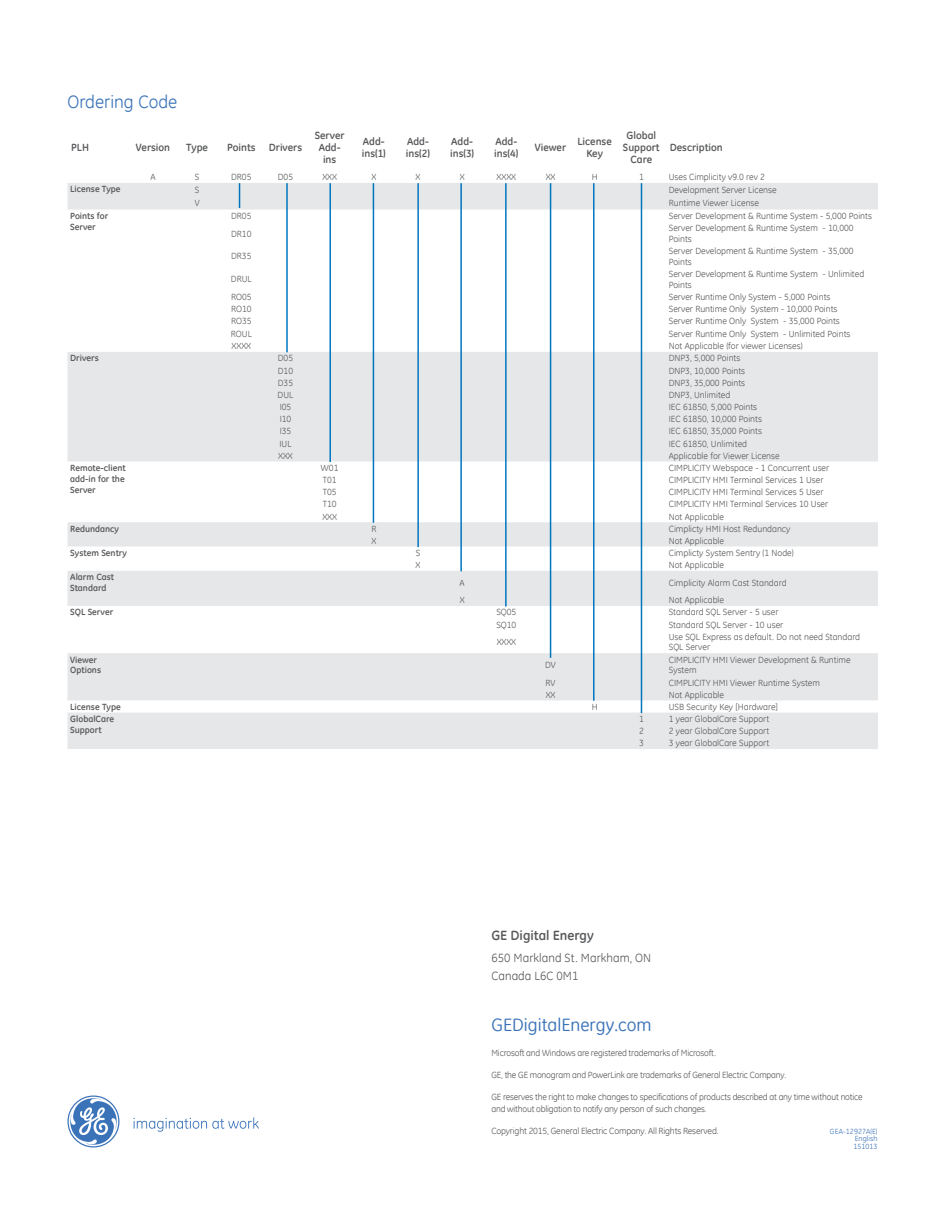
<style>
.page{position:relative;width:945px;height:1215px;background:#fff}
.page>*{position:absolute;margin:0;border:0;box-sizing:border-box;transform-origin:0 0}
.t1{font:18px "GE Inspira";color:#3b73b9}
.t2{font:18px "GE Inspira";color:#3b73b9}
.t3{font:700 13.5px "GE Inspira";color:#58595b}
.t4{font:12px/17.2px "GE Inspira";letter-spacing:.005em;color:#58595b}
.t5{font:700 10.5px/12px "GE Inspira";color:#58595b}
.t6{font:9px/10.8px "GE Inspira";color:#58595b}
.t7{font:9px/11.2px "GE Inspira";letter-spacing:-.02em;color:#58595b}
.t8{font:700 9px/10.8px "GE Inspira";color:#58595b}
.t9{font:7.5px/7.5px "GE Inspira";letter-spacing:.005em;color:#3b73b9;text-align:justify}
</style>
<div class="page">
<svg style="left:133px;top:1117px;width:126px;height:15px"></svg>
<svg style="left:68px;top:1096px;width:51px;height:52px"></svg>
<svg style="left:68px;top:183px;width:810px;height:566px"></svg>
<hr style="left:641px;top:183px;width:1px;height:530px;background:#0076c0">
<hr style="left:593px;top:183px;width:2px;height:518px;background:#0076c0">
<hr style="left:550px;top:183px;width:1px;height:475px;background:#0076c0">
<hr style="left:505px;top:183px;width:2px;height:424px;background:#0076c0">
<hr style="left:460px;top:183px;width:2px;height:388px;background:#0076c0">
<hr style="left:417px;top:183px;width:2px;height:364px;background:#0076c0">
<hr style="left:373px;top:183px;width:1px;height:340px;background:#0076c0">
<hr style="left:329px;top:183px;width:2px;height:279px;background:#0076c0">
<hr style="left:286px;top:183px;width:2px;height:169px;background:#0076c0">
<svg style="left:239px;top:183px;width:1px;height:25px"></svg>
<h1 class="t2" style="left:68px;top:90px;width:111px">Ordering Code</h1>
<p class="t5" style="left:71px;top:141px;width:19px">PLH</p>
<p class="t5" style="left:136px;top:141px;width:36px">Version</p>
<p class="t5" style="left:186px;top:141px;width:23px">Type</p>
<p class="t5" style="left:227px;top:141px;width:30px">Points</p>
<p class="t5" style="left:269px;top:141px;width:35px">Drivers</p>
<p class="t5" style="left:315px;top:129px;width:31px;text-align:center">Server<br>Add&shy;ins</p>
<p class="t5" style="left:362px;top:135px;width:26px">Add&shy;ins(1)</p>
<p class="t5" style="left:406px;top:135px;width:26px">Add&shy;ins(2)</p>
<p class="t5" style="left:450px;top:135px;width:26px">Add&shy;ins(3)</p>
<p class="t5" style="left:494px;top:135px;width:26px">Add&shy;ins(4)</p>
<p class="t5" style="left:535px;top:141px;width:33px">Viewer</p>
<p class="t5" style="left:577px;top:135px;width:36px;text-align:center">License<br>Key</p>
<p class="t5" style="left:623px;top:129px;width:38px;text-align:center">Global<br>Support<br>Care</p>
<p class="t5" style="left:670px;top:141px;width:55px">Description</p>
<p class="t6" style="left:150px;top:171px;width:7px">A</p>
<p class="t6" style="left:195px;top:171px;width:6px">S</p>
<p class="t6" style="left:231px;top:171px;width:22px">DR05</p>
<p class="t6" style="left:278px;top:171px;width:17px">D05</p>
<p class="t6" style="left:322px;top:171px;width:16px">XXX</p>
<p class="t6" style="left:371px;top:171px;width:6px">X</p>
<p class="t6" style="left:416px;top:171px;width:6px">X</p>
<p class="t6" style="left:460px;top:171px;width:6px">X</p>
<p class="t6" style="left:497px;top:171px;width:21px">XXXX</p>
<p class="t6" style="left:546px;top:171px;width:11px">XX</p>
<p class="t6" style="left:592px;top:171px;width:7px">H</p>
<p class="t6" style="left:639px;top:171px;width:6px">1</p>
<p class="t6" style="left:669px;top:171px;width:98px">Uses Cimplicity v9.0 rev 2</p>
<p class="t8" style="left:70px;top:184px;width:52px">License Type</p>
<p class="t6" style="left:195px;top:184px;width:6px">S</p>
<p class="t6" style="left:669px;top:184px;width:109px">Development Server License</p>
<p class="t6" style="left:195px;top:198px;width:7px">V</p>
<p class="t6" style="left:669px;top:198px;width:92px">Runtime Viewer License</p>
<p class="t8" style="left:70px;top:210px;width:39px">Points for<br>Server</p>
<p class="t6" style="left:231px;top:210px;width:22px">DR05</p>
<p class="t6" style="left:669px;top:210px;width:205px">Server Development &amp; Runtime System - 5,000 Points</p>
<p class="t6" style="left:231px;top:228px;width:22px">DR10</p>
<p class="t6" style="left:669px;top:222px;width:186px">Server Development &amp; Runtime System - 10,000<br>Points</p>
<p class="t6" style="left:231px;top:251px;width:22px">DR35</p>
<p class="t6" style="left:669px;top:245px;width:186px">Server Development &amp; Runtime System - 35,000<br>Points</p>
<p class="t6" style="left:231px;top:274px;width:22px">DRUL</p>
<p class="t6" style="left:669px;top:268px;width:197px">Server Development &amp; Runtime System - Unlimited<br>Points</p>
<p class="t6" style="left:231px;top:291px;width:22px">RO05</p>
<p class="t6" style="left:669px;top:291px;width:163px">Server Runtime Only System - 5,000 Points</p>
<p class="t6" style="left:231px;top:303px;width:22px">RO10</p>
<p class="t6" style="left:669px;top:303px;width:170px">Server Runtime Only System - 10,000 Points</p>
<p class="t6" style="left:231px;top:316px;width:22px">RO35</p>
<p class="t6" style="left:669px;top:316px;width:173px">Server Runtime Only System - 35,000 Points</p>
<p class="t6" style="left:231px;top:328px;width:23px">ROUL</p>
<p class="t6" style="left:669px;top:328px;width:183px">Server Runtime Only System - Unlimited Points</p>
<p class="t6" style="left:232px;top:341px;width:21px">XXXX</p>
<p class="t6" style="left:669px;top:341px;width:135px">Not Applicable (for viewer Licenses)</p>
<p class="t8" style="left:70px;top:353px;width:30px">Drivers</p>
<p class="t6" style="left:278px;top:353px;width:17px">D05</p>
<p class="t6" style="left:669px;top:353px;width:73px">DNP3, 5,000 Points</p>
<p class="t6" style="left:278px;top:365px;width:17px">D10</p>
<p class="t6" style="left:669px;top:365px;width:78px">DNP3, 10,000 Points</p>
<p class="t6" style="left:278px;top:377px;width:17px">D35</p>
<p class="t6" style="left:669px;top:377px;width:78px">DNP3, 35,000 Points</p>
<p class="t6" style="left:278px;top:389px;width:17px">DUL</p>
<p class="t6" style="left:669px;top:389px;width:63px">DNP3, Unlimited</p>
<p class="t6" style="left:280px;top:401px;width:13px">I05</p>
<p class="t6" style="left:669px;top:401px;width:90px">IEC 61850, 5,000 Points</p>
<p class="t6" style="left:280px;top:414px;width:13px">I10</p>
<p class="t6" style="left:669px;top:414px;width:95px">IEC 61850, 10,000 Points</p>
<p class="t6" style="left:280px;top:426px;width:13px">I35</p>
<p class="t6" style="left:669px;top:426px;width:95px">IEC 61850, 35,000 Points</p>
<p class="t6" style="left:279px;top:438px;width:14px">IUL</p>
<p class="t6" style="left:669px;top:438px;width:80px">IEC 61850, Unlimited</p>
<p class="t6" style="left:278px;top:450px;width:16px">XXX</p>
<p class="t6" style="left:669px;top:450px;width:112px">Applicable for Viewer License</p>
<p class="t8" style="left:70px;top:462px;width:57px;text-align:justify">Remote-client add-in for the Server</p>
<p class="t6" style="left:321px;top:462px;width:19px">W01</p>
<p class="t6" style="left:669px;top:462px;width:162px">CIMPLICITY Webspace - 1 Concurrent user</p>
<p class="t6" style="left:323px;top:474px;width:15px">T01</p>
<p class="t6" style="left:669px;top:474px;width:156px">CIMPLICITY HMI Terminal Services 1 User</p>
<p class="t6" style="left:323px;top:487px;width:15px">T05</p>
<p class="t6" style="left:669px;top:487px;width:156px">CIMPLICITY HMI Terminal Services 5 User</p>
<p class="t6" style="left:323px;top:499px;width:15px">T10</p>
<p class="t6" style="left:669px;top:499px;width:161px">CIMPLICITY HMI Terminal Services 10 User</p>
<p class="t6" style="left:322px;top:511px;width:16px">XXX</p>
<p class="t6" style="left:669px;top:511px;width:57px">Not Applicable</p>
<p class="t8" style="left:70px;top:523px;width:50px">Redundancy</p>
<p class="t6" style="left:371px;top:523px;width:7px">R</p>
<p class="t6" style="left:669px;top:523px;width:123px">Cimplicty HMI Host Redundancy</p>
<p class="t6" style="left:371px;top:535px;width:6px">X</p>
<p class="t6" style="left:669px;top:535px;width:57px">Not Applicable</p>
<p class="t8" style="left:70px;top:547px;width:58px">System Sentry</p>
<p class="t6" style="left:416px;top:547px;width:6px">S</p>
<p class="t6" style="left:669px;top:547px;width:126px">Cimplicty System Sentry (1 Node)</p>
<p class="t6" style="left:416px;top:559px;width:6px">X</p>
<p class="t6" style="left:669px;top:559px;width:57px">Not Applicable</p>
<p class="t8" style="left:70px;top:572px;width:45px">Alarm Cast<br>Standard</p>
<p class="t6" style="left:460px;top:577px;width:7px">A</p>
<p class="t6" style="left:669px;top:577px;width:119px">Cimplicity Alarm Cast Standard</p>
<p class="t6" style="left:460px;top:595px;width:6px">X</p>
<p class="t6" style="left:669px;top:595px;width:57px">Not Applicable</p>
<p class="t8" style="left:70px;top:607px;width:45px">SQL Server</p>
<p class="t6" style="left:496px;top:607px;width:22px">SQ05</p>
<p class="t6" style="left:669px;top:607px;width:111px">Standard SQL Server - 5 user</p>
<p class="t6" style="left:496px;top:619px;width:22px">SQ10</p>
<p class="t6" style="left:669px;top:619px;width:116px">Standard SQL Server - 10 user</p>
<p class="t6" style="left:497px;top:636px;width:21px">XXXX</p>
<p class="t6" style="left:669px;top:631px;width:193px">Use SQL Express as default. Do not need Standard<br>SQL Server</p>
<p class="t8" style="left:70px;top:654px;width:32px">Viewer<br>Options</p>
<p class="t6" style="left:545px;top:659px;width:12px">DV</p>
<p class="t6" style="left:669px;top:654px;width:183px">CIMPLICITY HMI Viewer Development &amp; Runtime<br>System</p>
<p class="t6" style="left:546px;top:677px;width:12px">RV</p>
<p class="t6" style="left:669px;top:677px;width:153px">CIMPLICITY HMI Viewer Runtime System</p>
<p class="t6" style="left:546px;top:689px;width:11px">XX</p>
<p class="t6" style="left:669px;top:689px;width:57px">Not Applicable</p>
<p class="t8" style="left:70px;top:701px;width:52px">License Type</p>
<p class="t6" style="left:592px;top:701px;width:7px">H</p>
<p class="t6" style="left:669px;top:701px;width:111px">USB Security Key [Hardware]</p>
<p class="t8" style="left:70px;top:713px;width:45px">GlobalCare<br>Support</p>
<p class="t6" style="left:639px;top:713px;width:6px">1</p>
<p class="t6" style="left:669px;top:713px;width:102px">1 year GlobalCare Support</p>
<p class="t6" style="left:639px;top:725px;width:6px">2</p>
<p class="t6" style="left:669px;top:725px;width:102px">2 year GlobalCare Support</p>
<p class="t6" style="left:639px;top:738px;width:6px">3</p>
<p class="t6" style="left:669px;top:738px;width:102px">3 year GlobalCare Support</p>
<h2 class="t3" style="left:491px;top:926px;width:104px">GE Digital Energy</h2>
<h3 class="t4" style="left:491px;top:949px;width:161px">650 Markland St. Markham, ON<br>Canada L6C 0M1</h3>
<h1 class="t1" style="left:491px;top:1013px;width:162px">GEDigitalEnergy.com</h1>
<p class="t7" style="left:491px;top:1047px;width:226px">Microsoft and Windows are registered trademarks of Microsoft.</p>
<p class="t7" style="left:491px;top:1069px;width:296px">GE, the GE monogram and PowerLink are trademarks of General Electric Company.</p>
<p class="t7" style="left:491px;top:1091px;width:373px">GE reserves the right to make changes to specifications of products described at any time without notice and without obligation to notify any person of such changes.</p>
<p class="t7" style="left:491px;top:1125px;width:229px">Copyright 2015, General Electric Company. All Rights Reserved.</p>
<p class="t9" style="left:853px;top:1127px;width:26px;text-indent:-23px">GEA-12927A(E)<br>English 151013</p>
</div>
